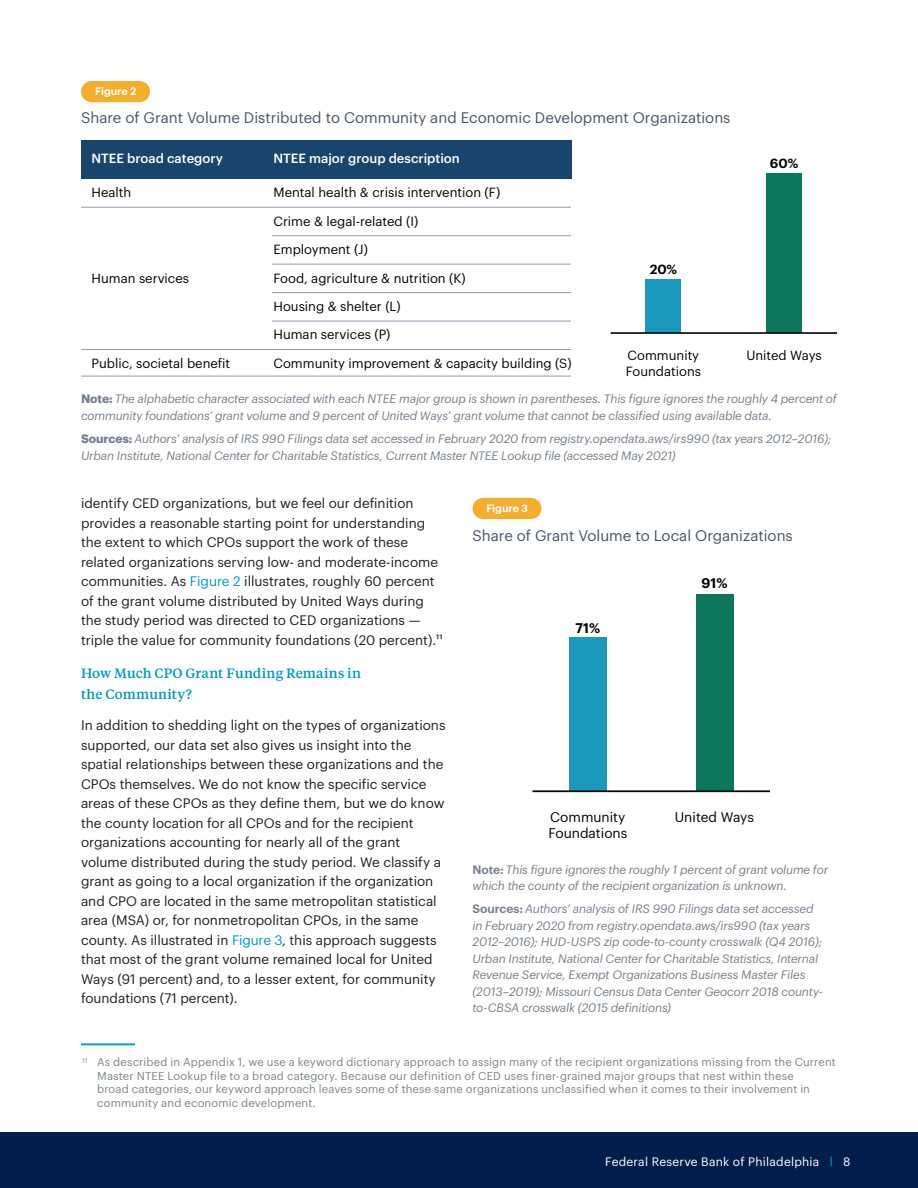
<style>
.page{position:relative;width:918px;height:1188px;background:#fff}
.page>*{position:absolute;margin:0;border:0;box-sizing:border-box;transform-origin:0 0}
.SUB_TO_USE{font:15px "Graphik";color:#495668}
.t1{font:13.65px/16.5px "Graphik";color:#040503}
.t2{font:600 13.65px "Graphik";color:#040503}
.Body{font:13.5px/19.5px "Graphik";color:#231f20}
.sub_headers{font:500 13.5px/21px "Tiempos Text";letter-spacing:.01em;color:#0099bd}
.t3{font:13.05px/28.5px "Graphik";color:#040503}
.t4{font:500 13.05px "Graphik";color:#fff}
.t5{font:600 13.05px "Graphik";color:#040503}
.Table_Notes___Source{font:italic 12px/16.5px "Graphik";letter-spacing:-.015em;color:#77808e}
.t6{font:12px "Graphik";letter-spacing:.02em;color:#fff}
.t7{font:11.25px/13.5px "Graphik";letter-spacing:.015em;color:#7c858c}
.Article_Title{font:600 10.65px "Graphik";color:#fff}
.s1{font-weight:700;font-style:normal}
.s2{color:#0099bd}
.s3{font-weight:600;font-style:normal}
.s4{font-family:"Futura BT";font-weight:500;font-stretch:condensed}
</style>
<div class="page">
<div style="left:0;top:1132px;width:907px;height:56px;background:#011e4d"></div>
<hr style="left:81px;top:1043px;width:54px;height:2px;background:#0099bd">
<div style="left:92px;top:81px;width:47px;height:21px;background:#f3ae2f"></div>
<div style="left:81px;top:140px;width:490px;height:39px;background:#19446c"></div>
<hr style="left:81px;top:207px;width:490px;height:1px;background:#919eb1">
<hr style="left:81px;top:349px;width:490px;height:1px;background:#919eb1">
<hr style="left:81px;top:376px;width:490px;height:1px;background:#919eb1">
<hr style="left:272px;top:235px;width:299px;height:1px;background:#919eb1">
<hr style="left:272px;top:264px;width:299px;height:1px;background:#919eb1">
<hr style="left:272px;top:292px;width:299px;height:1px;background:#919eb1">
<hr style="left:272px;top:321px;width:299px;height:1px;background:#919eb1">
<div style="left:766px;top:174px;width:36px;height:159px;background:#0c765e"></div>
<div style="left:646px;top:280px;width:35px;height:53px;background:#1d99bd"></div>
<hr style="left:611px;top:332px;width:226px;height:2px;background:#040503">
<div style="left:696px;top:594px;width:37px;height:197px;background:#0c765e"></div>
<div style="left:569px;top:637px;width:38px;height:154px;background:#1d99bd"></div>
<hr style="left:532px;top:790px;width:238px;height:2px;background:#040503">
<div style="left:483px;top:498px;width:48px;height:21px;background:#f3ae2f"></div>
<p class="Article_Title" style="left:95px;top:83px;width:43px">Figure 2</p>
<p class="SUB_TO_USE" style="left:81px;top:107px;width:651px">Share of Grant Volume Distributed to Community and Economic Development Organizations</p>
<p class="t4" style="left:92px;top:148px;width:133px">NTEE broad category</p>
<p class="t4" style="left:274px;top:148px;width:188px">NTEE major group description</p>
<p class="t3" style="left:92px;top:177px;width:41px">Health</p>
<p class="t3" style="left:274px;top:177px;width:228px">Mental health &amp; crisis intervention (F)</p>
<p class="t3" style="left:92px;top:262px;width:99px">Human services</p>
<p class="t3" style="left:274px;top:206px;width:194px">Crime &amp; legal-related (I)<br>Employment (J)<br>Food, agriculture &amp; nutrition (K)<br>Housing &amp; shelter (L)<br>Human services (P)</p>
<p class="t3" style="left:92px;top:348px;width:140px">Public, societal benefit</p>
<p class="t3" style="left:274px;top:348px;width:300px">Community improvement &amp; capacity building (S)</p>
<p class="t5" style="left:650px;top:259px;width:29px">20%</p>
<p class="t3" style="left:626px;top:347px;width:77px;line-height:15.6px">Community<br>Foundations</p>
<p class="t5" style="left:770px;top:154px;width:30px">60%</p>
<p class="t3" style="left:746px;top:340px;width:77px">United Ways</p>
<p class="Table_Notes___Source" style="left:81px;top:390px;width:757px"><span class="s1">Note:</span> The alphabetic character associated with each NTEE major group is shown in parentheses. This figure ignores the roughly 4 percent of community foundations’ grant volume and 9 percent of United Ways’ grant volume that cannot be classified using available data.</p>
<p class="Table_Notes___Source" style="left:81px;top:430px;width:752px"><span class="s1">Sources:</span> Authors’ analysis of IRS 990 Filings data set accessed in February 2020 from registry.opendata.aws/irs990 (tax years 2012–2016);<br>Urban Institute, National Center for Charitable Statistics, Current Master NTEE Lookup file (accessed May 2021)</p>
<p class="Body" style="left:81px;top:492px;width:363px">identify CED organizations, but we feel our definition provides a reasonable starting point for understanding the extent to which CPOs support the work of these related organizations serving low- and moderate-income communities. As <span class="s2">Figure 2</span> illustrates, roughly 60 percent of the grant volume distributed by United Ways during the study period was directed to CED organizations — triple the value for community foundations (20 percent).11</p>
<p class="sub_headers" style="left:81px;top:662px;width:281px">How Much CPO Grant Funding Remains in the Community?</p>
<p class="Body" style="left:81px;top:714px;width:366px">In addition to shedding light on the types of organizations supported, our data set also gives us insight into the spatial relationships between these organizations and the CPOs themselves. We do not know the specific service areas of these CPOs as they define them, but we do know the county location for all CPOs and for the recipient organizations accounting for nearly all of the grant volume distributed during the study period. We classify a grant as going to a local organization if the organization and CPO are located in the same metropolitan statistical area (MSA) or, for nonmetropolitan CPOs, in the same county. As illustrated in <span class="s2">Figure 3</span>, this approach suggests that most of the grant volume remained local for United Ways (91 percent) and, to a lesser extent, for community foundations (71 percent).</p>
<p class="Article_Title" style="left:486px;top:500px;width:43px">Figure 3</p>
<p class="SUB_TO_USE" style="left:472px;top:525px;width:322px">Share of Grant Volume to Local Organizations</p>
<p class="t2" style="left:576px;top:617px;width:26px">71%</p>
<p class="t2" style="left:702px;top:573px;width:27px">91%</p>
<p class="t1" style="left:548px;top:807px;width:80px">Community<br>Foundations</p>
<p class="t1" style="left:675px;top:807px;width:81px">United Ways</p>
<p class="Table_Notes___Source" style="left:472px;top:860px;width:357px"><span class="s3">Note:</span> This figure ignores the roughly 1 percent of grant volume for which the county of the recipient organization is unknown.</p>
<p class="Table_Notes___Source" style="left:472px;top:900px;width:352px"><span class="s3">Sources:</span> Authors’ analysis of IRS 990 Filings data set accessed in February 2020 from registry.opendata.aws/irs990 (tax years 2012–2016); HUD-USPS zip code-to-county crosswalk (Q4 2016); Urban Institute, National Center for Charitable Statistics, Internal Revenue Service, Exempt Organizations Business Master Files (2013–2019); Missouri Census Data Center Geocorr 2018 county&shy;to-CBSA crosswalk (2015 definitions)</p>
<p class="t7" style="left:97px;top:1055px;width:740px;text-indent:-15px"><sup>11</sup> As described in Appendix 1, we use a keyword dictionary approach to assign many of the recipient organizations missing from the Current Master NTEE Lookup file to a broad category. Because our definition of CED uses finer-grained major groups that nest within these<br>broad categories, our keyword approach leaves some of these same organizations unclassified when it comes to their involvement in community and economic development.</p>
<p class="t6" style="left:605px;top:1152px;width:247px">Federal Reserve Bank of Philadelphia <span class="s4">8</span><span class="s2">l</span> 8</p>
<p class="t6" style="left:559px;top:1152px;width:255px">FEDERAL RESERVE BANK OF PHILADELPHIA</p>
</div>
